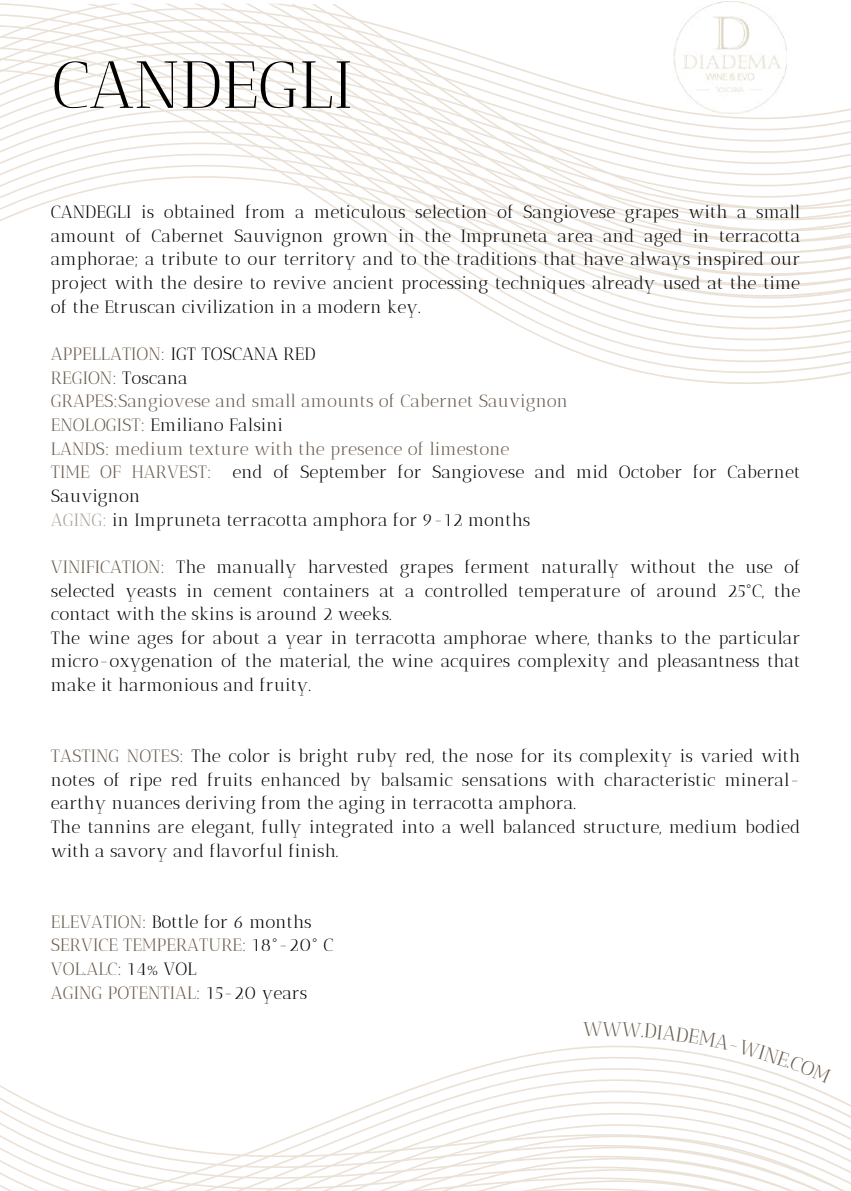
<style>
.page{position:relative;width:851px;height:1191px;background:#fff}
.page>*{position:absolute;margin:0;border:0;box-sizing:border-box;transform-origin:0 0}
.t1{font:66.4px "Antic Didone";color:#000}
.t2{font:17.8px/23.6px "Antic Didone";color:#000}
.t3{font:17.8px/23.6px "Antic Didone";color:#695b4d}
.s1{color:#000}
.s2{color:#aa9d91}
.s3{color:#695b4d}
</style>
<div class="page">
<svg style="left:0;top:3px;width:350px;height:11px"></svg>
<svg style="left:0;top:14px;width:379px;height:11px"></svg>
<svg style="left:0;top:25px;width:417px;height:11px"></svg>
<svg style="left:0;top:36px;width:787px;height:11px"></svg>
<svg style="left:0;top:47px;width:787px;height:10px"></svg>
<svg style="left:0;top:57px;width:787px;height:11px"></svg>
<svg style="left:0;top:68px;width:850px;height:316px"></svg>
<svg style="left:0;top:1047px;width:850px;height:144px"></svg>
<img style="left:673px;top:1px;width:113px;height:113px">
<svg style="left:583px;top:1045px;width:248px;height:38px"></svg>
<h1 class="t1" style="left:52px;top:45px;width:303px">CANDEGLI</h1>
<p class="t2" style="left:51px;top:200px;width:750px;text-align:justify">CANDEGLI is obtained from a meticulous selection of Sangiovese grapes with a small amount of Cabernet Sauvignon grown in the Impruneta area and aged in terracotta amphorae; a tribute to our territory and to the traditions that have always inspired our project with the desire to revive ancient processing techniques already used at the time of the Etruscan civilization in a modern key.</p>
<p class="t3" style="left:51px;top:342px;width:750px">APPELLATION: <span class="s1">IGT TOSCANA RED<br></span>REGION: <span class="s1">Toscana<br></span>GRAPES:Sangiovese and small amounts of Cabernet Sauvignon<br>ENOLOGIST: <span class="s1">Emiliano Falsini<br></span>LANDS: medium texture with the presence of limestone<br>TIME OF HARVEST: <span class="s1">end of September for Sangiovese and mid October for Cabernet Sauvignon<br></span><span class="s2">AGING:</span> <span class="s1">in Impruneta terracotta amphora for 9-12 months</span></p>
<p class="t2" style="left:51px;top:555px;width:750px"><span class="s3">VINIFICATION:</span> The manually harvested grapes ferment naturally without the use of selected yeasts in cement containers at a controlled temperature of around 25°C, the contact with the skins is around 2 weeks.<br>The wine ages for about a year in terracotta amphorae where, thanks to the particular micro-oxygenation of the material, the wine acquires complexity and pleasantness that make it harmonious and fruity.</p>
<p class="t2" style="left:51px;top:744px;width:750px"><span class="s3">TASTING NOTES:</span> The color is bright ruby red, the nose for its complexity is varied with notes of ripe red fruits enhanced by balsamic sensations with characteristic mineral&shy;earthy nuances deriving from the aging in terracotta amphora.<br>The tannins are elegant, fully integrated into a well balanced structure, medium bodied with a savory and flavorful finish.</p>
<p class="t3" style="left:51px;top:910px;width:284px">ELEVATION: <span class="s1">Bottle for 6 months<br></span>SERVICE TEMPERATURE: <span class="s1">18°-20° C<br></span>VOL.ALC: <span class="s1">14% VOL<br></span>AGING POTENTIAL: <span class="s1">15-20 years</span></p>
</div>
